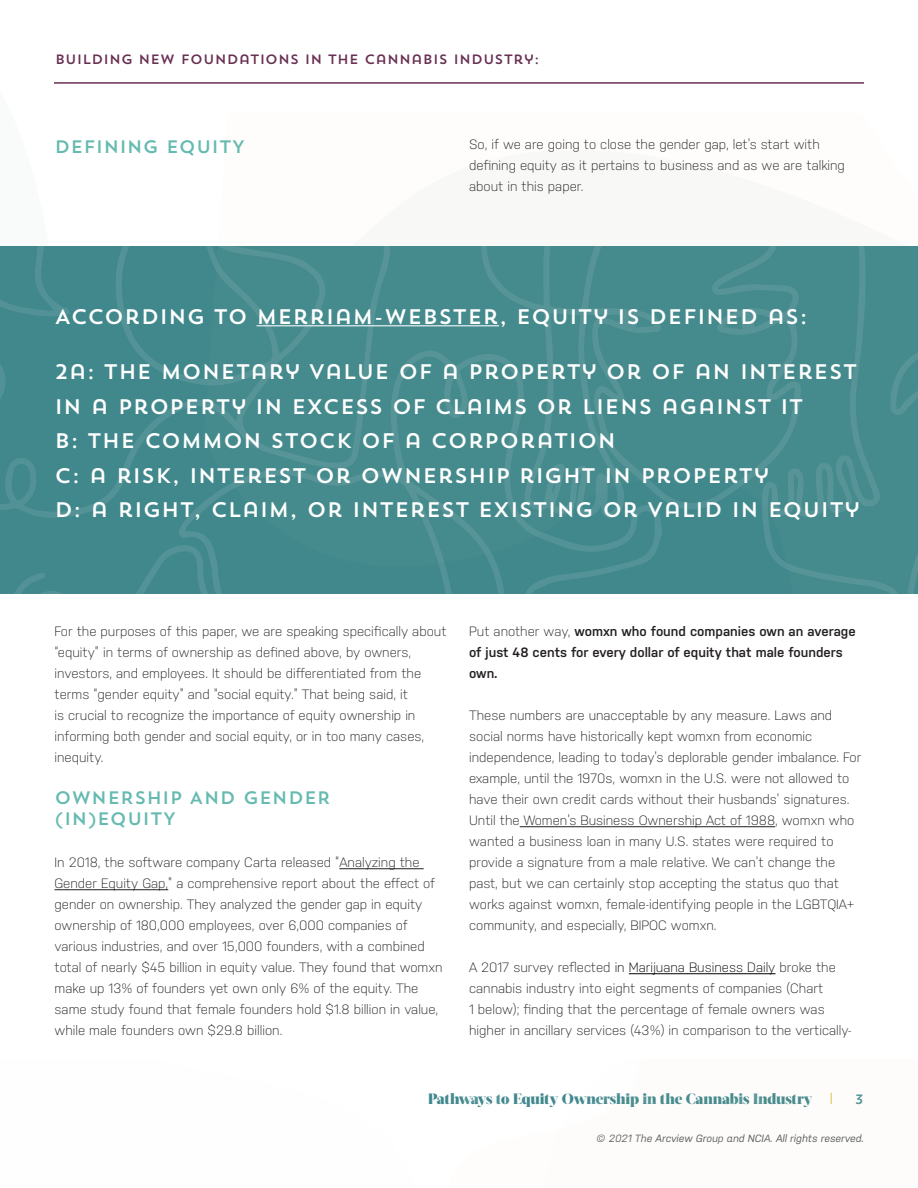
<style>
.page{position:relative;width:918px;height:1188px;background:#fff}
.page>*{position:absolute;margin:0;border:0;box-sizing:border-box;transform-origin:0 0}
.t1{font:21px/34.5px "Trend Sans One";color:#fff}
.t2{font:18px "Trend Sans One";color:#66bab1}
.t3{font:900 15px "Acta Display";letter-spacing:-.01em;color:#41888d}
.t4{font:300 13.5px/21px "Nudista";color:#231f20}
.t5{font:600 13.5px/21px "Nudista";color:#231f20}
.t6{font:13.5px "Trend Sans One";color:#683053}
.t7{font:13.5px "Trend Sans One";color:#41888d}
.t8{font:italic 10.5px "Nudista";color:#57585a}
.s1{font-weight:300}
.s2{color:#000}
</style>
<div class="page">
<hr style="left:54px;top:82px;width:810px;height:2px;background:#683053">
<svg style="left:544px;top:246px;width:374px;height:348px;background:#468b8d"></svg>
<svg style="left:0;top:82px;width:544px;height:512px;fill:#458a8d"></svg>
<hr style="left:257px;top:325px;width:242px;height:1px;background:#fff">
<hr style="left:339px;top:868px;width:85px;height:1px;background:#231f20">
<hr style="left:55px;top:889px;width:113px;height:1px;background:#231f20">
<hr style="left:520px;top:826px;width:255px;height:1px;background:#231f20">
<hr style="left:629px;top:973px;width:147px;height:1px;background:#000">
<p class="t6" style="left:55px;top:51px;width:486px">BUILDING NEW FOUNDATIONS IN THE CANNABIS INDUSTRY:</p>
<p class="t2" style="left:55px;top:135px;width:192px">DEFINING EQUITY</p>
<p class="t4" style="left:469px;top:133px;width:377px">So, if we are going to close the gender gap, let’s start with defining equity as it pertains to business and as we are talking about in this paper.</p>
<p class="t1" style="left:55px;top:299px;width:755px">ACCORDING TO MERRIAM-WEBSTER, EQUITY IS DEFINED AS:</p>
<p class="t1" style="left:55px;top:354px;width:807px">2A: THE MONETARY VALUE OF A PROPERTY OR OF AN INTEREST IN A PROPERTY IN EXCESS OF CLAIMS OR LIENS AGAINST IT<br>B: THE COMMON STOCK OF A CORPORATION<br>C: A RISK, INTEREST OR OWNERSHIP RIGHT IN PROPERTY<br>D: A RIGHT, CLAIM, OR INTEREST EXISTING OR VALID IN EQUITY</p>
<p class="t4" style="left:55px;top:620px;width:393px">For the purposes of this paper, we are speaking specifically about “equity” in terms of ownership as defined above, by owners, investors, and employees. It should be differentiated from the terms “gender equity” and “social equity.” That being said, it<br>is crucial to recognize the importance of equity ownership in informing both gender and social equity, or in too many cases, inequity.</p>
<p class="t2" style="left:55px;top:787px;width:278px">OWNERSHIP AND GENDER</p>
<p class="t2" style="left:55px;top:808px;width:123px">(IN)EQUITY</p>
<p class="t4" style="left:55px;top:851px;width:390px">In 2018, the software company Carta released “Analyzing the Gender Equity Gap,” a comprehensive report about the effect of gender on ownership. They analyzed the gender gap in equity ownership of 180,000 employees, over 6,000 companies of various industries, and over 15,000 founders, with a combined total of nearly $45 billion in equity value. They found that womxn make up 13% of founders yet own only 6% of the equity. The same study found that female founders hold $1.8 billion in value, while male founders own $29.8 billion.</p>
<p class="t5" style="left:469px;top:620px;width:388px"><span class="s1">Put another way,</span> womxn who found companies own an average of just 48 cents for every dollar of equity that male founders own.</p>
<p class="t4" style="left:469px;top:704px;width:394px">These numbers are unacceptable by any measure. Laws and social norms have historically kept womxn from economic independence, leading to today’s deplorable gender imbalance. For example, until the 1970s, womxn in the U.S. were not allowed to have their own credit cards without their husbands’ signatures.<br>Until the Women’s Business Ownership Act of 1988, womxn who wanted a business loan in many U.S. states were required to provide a signature from a male relative. We can’t change the past, but we can certainly stop accepting the status quo that works against womxn, female-identifying people in the LGBTQIA+ community, and especially, BIPOC womxn.</p>
<p class="t4" style="left:469px;top:956px;width:384px">A 2017 survey reflected <span class="s2">in Marijuana Business Daily</span> broke the cannabis industry into eight segments of companies (Chart<br>1 below); finding that the percentage of female owners was higher in ancillary services (43%) in comparison to the vertically-</p>
<p class="t3" style="left:428px;top:1090px;width:386px">Pathways to Equity Ownership in the Cannabis Industry</p>
<p class="t7" style="left:855px;top:1091px;width:11px">3</p>
<p class="t8" style="left:596px;top:1130px;width:269px">©️ 2021 The Arcview Group and NCIA. All rights reserved.</p>
</div>
